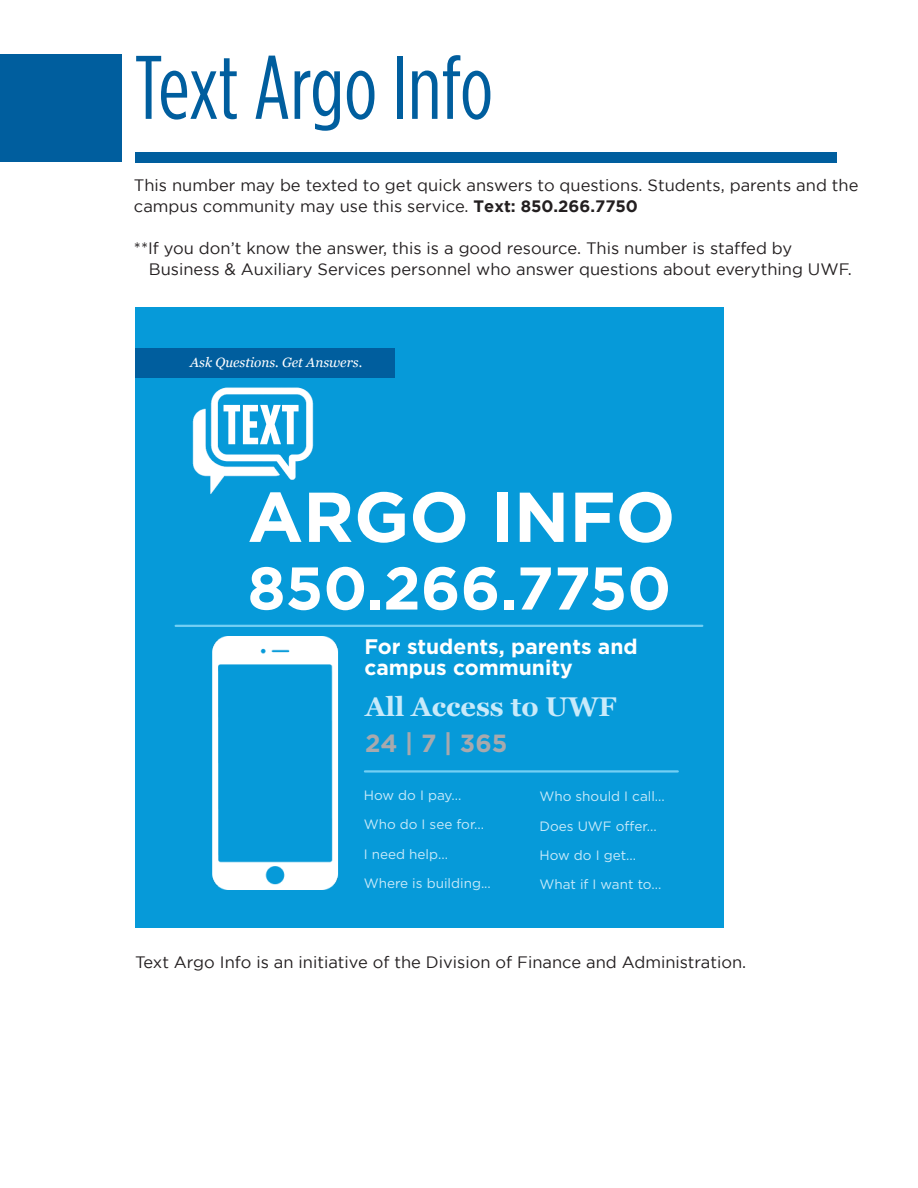
<style>
.page{position:relative;width:918px;height:1188px;background:#fff}
.page>*{position:absolute;margin:0;border:0;box-sizing:border-box;transform-origin:0 0}
.t1{font:90px "Gotham Condensed";letter-spacing:-.01em;color:#005e9e}
.t2{font:700 70.35px "Gotham";color:#fff}
.t3{font:700 60.15px "Gotham";color:#fff}
.t4{font:700 56.25px "Gotham Condensed";color:#fff}
.t5{font:700 27px "Georgia";color:#c8eafa}
.t6{font:700 24.75px "Gotham";color:#a8a9ad}
.t7{font:700 21px/21px "Gotham";color:#fff}
.t8{font:16.5px/21px "Gotham";color:#231f20}
.t9{font:13.5px/29.4px "Gotham";color:#c8eafa}
.t10{font:italic 13.5px "Georgia";color:#fff}
.s1{font-weight:700}
</style>
<div class="page">
<div style="left:0;top:54px;width:122px;height:108px;background:#005e9e"></div>
<div style="left:135px;top:152px;width:702px;height:10px;background:#005e9e"></div>
<div style="left:135px;top:307px;width:588px;height:621px;background:#069ad9"></div>
<div style="left:135px;top:349px;width:259px;height:29px;background:#005e9e"></div>
<hr style="left:176px;top:625px;width:526px;height:2px;background:#73cff4">
<hr style="left:365px;top:770px;width:313px;height:3px;background:#73cff4">
<img style="left:212px;top:636px;width:127px;height:253px">
<img style="left:192px;top:387px;width:122px;height:108px">
<p class="t1" style="left:135px;top:39px;width:360px">Text Argo Info</p>
<p class="t8" style="left:134px;top:174px;width:726px">This number may be texted to get quick answers to questions. Students, parents and the campus community may use this service. <span class="s1">Text: 850.266.7750</span></p>
<p class="t8" style="left:134px;top:237px;width:660px">**If you don’t know the answer, this is a good resource. This number is staffed by</p>
<p class="t8" style="left:149px;top:258px;width:705px">Business &amp; Auxiliary Services personnel who answer questions about everything UWF.</p>
<p class="t10" style="left:190px;top:353px;width:174px">Ask Questions. Get Answers.</p>
<p class="t4" style="left:223px;top:392px;width:78px">TEXT</p>
<p class="t2" style="left:248px;top:470px;width:429px">ARGO INFO</p>
<p class="t3" style="left:248px;top:548px;width:425px">850.266.7750</p>
<p class="t7" style="left:364px;top:636px;width:275px">For students, parents and campus community</p>
<p class="t5" style="left:365px;top:686px;width:253px">All Access to UWF</p>
<p class="t6" style="left:365px;top:727px;width:144px">24 | 7 | 365</p>
<p class="t9" style="left:364px;top:780px;width:129px">How do I pay...<br>Who do I see for...<br>I need help...<br>Where is building...</p>
<p class="t9" style="left:540px;top:782px;width:127px">Who should I call...<br>Does UWF offer...<br>How do I get...<br>What if I want to...</p>
<p class="t8" style="left:135px;top:951px;width:613px">Text Argo Info is an initiative of the Division of Finance and Administration.</p>
</div>
